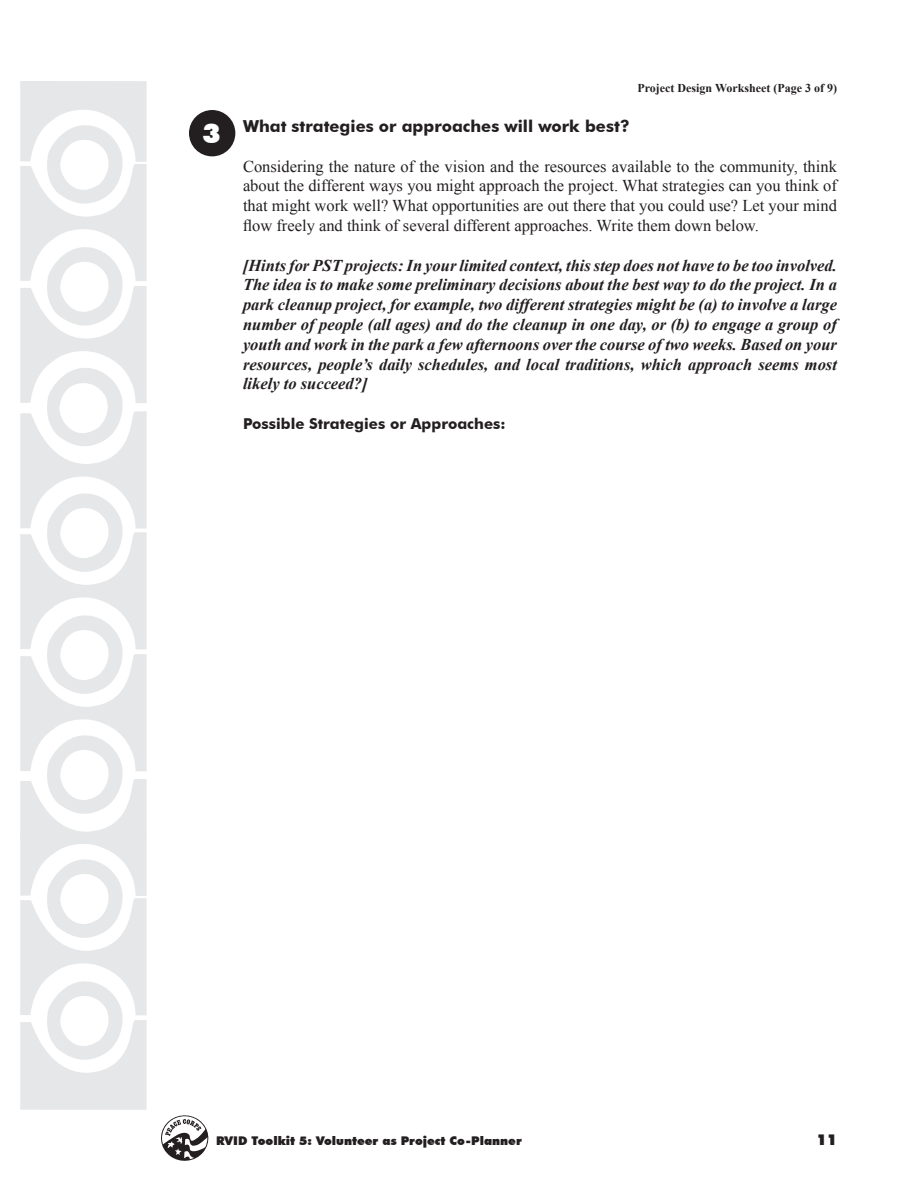
<style>
.page{position:relative;width:918px;height:1188px;background:#fff}
.page>*{position:absolute;margin:0;border:0;box-sizing:border-box;transform-origin:0 0}
.t1{font:900 27px "Futura BT";color:#fff}
.t2{font:italic 700 16.5px/19.8px "Times New Roman";color:#231f20;text-align:justify}
.t3{font:16.5px/19.8px "Times New Roman";color:#231f20;text-align:justify}
.t4{font:700 16.5px "Futura BT";color:#231f20}
.t5{font:700 15px "Futura BT";color:#231f20}
.t6{font:900 15px "Futura BT";color:#231f20}
.t7{font:900 12px "Futura BT";color:#231f20}
.t8{font:700 12px "Times New Roman";color:#231f20}
</style>
<div class="page">
<svg style="left:20px;top:81px;width:126px;height:1029px"></svg>
<svg style="left:161px;top:1115px;width:47px;height:46px"></svg>
<div style="left:190px;top:111px;width:45px;height:45px;background:#231f20;border-radius:50%"></div>
<div style="left:189px;top:110px;width:46px;height:46px;border:2px solid #231f20;border-radius:50%"></div>
<h1 class="t1" style="left:202px;top:117px;width:20px">3</h1>
<p class="t8" style="left:637px;top:81px;width:201px">Project Design Worksheet (Page 3 of 9)</p>
<p class="t4" style="left:243px;top:116px;width:388px">What strategies or approaches will work best?</p>
<p class="t3" style="left:243px;top:156px;width:596px">Considering the nature of the vision and the resources available to the community, think about the different ways you might approach the project. What strategies can you think of that might work well? What opportunities are out there that you could use? Let your mind flow freely and think of several different approaches. Write them down below.</p>
<p class="t2" style="left:243px;top:255px;width:596px">[Hints for PST projects: In your limited context, this step does not have to be too involved.<br>The idea is to make some preliminary decisions about the best way to do the project. In a park cleanup project, for example, two different strategies might be (a) to involve a large number of people (all ages) and do the cleanup in one day, or (b) to engage a group of youth and work in the park a few afternoons over the course of two weeks. Based on your resources, people’s daily schedules, and local traditions, which approach seems most likely to succeed?]</p>
<p class="t5" style="left:243px;top:415px;width:264px">Possible Strategies or Approaches:</p>
<p class="t7" style="left:216px;top:1134px;width:307px">RVID Toolkit 5: Volunteer as Project Co-Planner</p>
<p class="t6" style="left:816px;top:1131px;width:22px">11</p>
</div>
